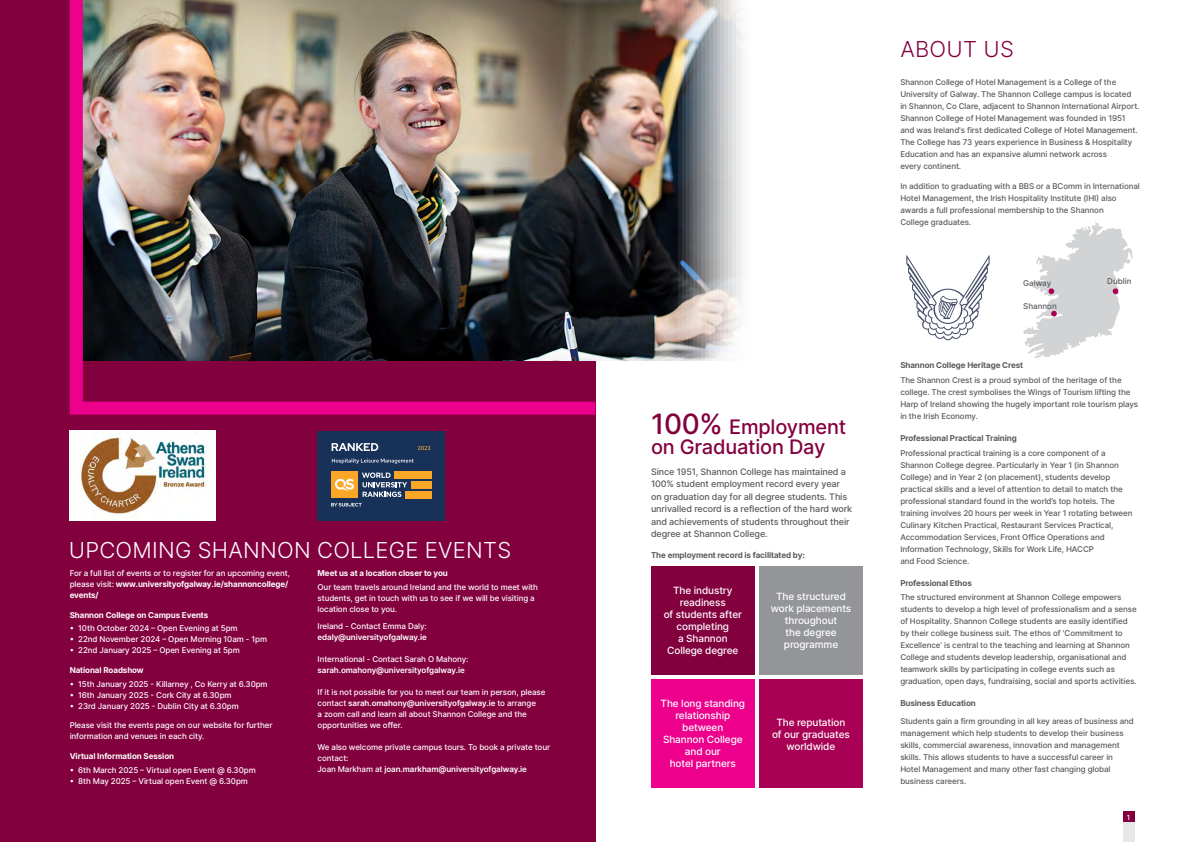
<style>
.page{position:relative;width:1191px;height:842px;background:#fff}
.page>*{position:absolute;margin:0;border:0;box-sizing:border-box;transform-origin:0 0}
.t1{font:300 22px "Inter";letter-spacing:.01em;color:#fff}
.t2{font:300 22px "Inter";letter-spacing:.01em;color:#83003f}
.t3{font:500 20px/20.4px "Inter";letter-spacing:-.01em;color:#83003f}
.List_Paragraph{font:500 10px/12px "Inter";letter-spacing:-.01em;color:#fff;text-align:center}
.t4{font:500 9px/12.4px "Inter";letter-spacing:-.01em;color:#58595b}
.t5{font:500 8px/12px "Inter";letter-spacing:-.01em;color:#58595b}
.t6{font:500 8px/11px "Inter";letter-spacing:-.01em;color:#fff}
.t7{font:700 8px "Inter";letter-spacing:-.01em;color:#58595b}
.t8{font:600 8px/11px "Inter";letter-spacing:-.01em;color:#fff}
.t9{font:700 8px "Inter";letter-spacing:-.01em;color:#fff}
.t10{font:500 7px "Inter";color:#fff}
.s1{font-weight:700}
.s2{font-weight:500}
.s3{font-weight:600}
.s4{font-size:28px}
</style>
<div class="page">
<div style="left:0;top:0;width:595px;height:842px;background:#83003f"></div>
<img style="left:595px;top:0;width:148px;height:360px">
<div style="left:1123px;top:811px;width:11px;height:11px;background:#83003f"></div>
<div style="left:1123px;top:822px;width:11px;height:20px;background:#e6e7e8"></div>
<div style="left:651px;top:566px;width:103px;height:109px;background:#83003f"></div>
<div style="left:759px;top:566px;width:103px;height:109px;background:#939598"></div>
<div style="left:651px;top:679px;width:103px;height:109px;background:#ec008c"></div>
<div style="left:759px;top:679px;width:103px;height:109px;background:#a80054"></div>
<img style="left:70px;top:0;width:525px;height:415px">
<svg style="left:1023px;top:222px;width:109px;height:136px"></svg>
<svg style="left:906px;top:255px;width:83px;height:85px"></svg>
<div style="left:317px;top:431px;width:128px;height:89px;background:#173158"></div>
<svg style="left:362px;top:472px;width:45px;height:25px"></svg>
<div style="left:331px;top:471px;width:27px;height:27px;background:#faa627"></div>
<svg style="left:335px;top:479px;width:19px;height:12px"></svg>
<div style="left:394px;top:471px;width:38px;height:8px;background:#faa627"></div>
<div style="left:411px;top:481px;width:21px;height:7px;background:#faa627"></div>
<div style="left:405px;top:491px;width:27px;height:7px;background:#faa627"></div>
<svg style="left:331px;top:503px;width:31px;height:3px"></svg>
<svg style="left:331px;top:443px;width:47px;height:8px"></svg>
<svg style="left:332px;top:458px;width:82px;height:6px"></svg>
<svg style="left:418px;top:446px;width:12px;height:4px"></svg>
<img style="left:70px;top:431px;width:146px;height:89px">
<p class="t1" style="left:69px;top:534px;width:444px">UPCOMING SHANNON COLLEGE EVENTS</p>
<p class="t6" style="left:70px;top:567px;width:222px">For a full list of events or to register for an upcoming event, please visit: <span class="s1">www.universityofgalway.ie/shannoncollege/ events/</span></p>
<p class="t9" style="left:70px;top:609px;width:140px">Shannon College on Campus Events</p>
<p class="t6" style="left:70px;top:623px;width:169px">• 10th October 2024 – Open Evening at 5pm</p>
<p class="t6" style="left:70px;top:634px;width:199px">• 22nd November 2024 – Open Morning 10am - 1pm</p>
<p class="t6" style="left:70px;top:645px;width:172px">• 22nd January 2025 – Open Evening at 5pm</p>
<p class="t9" style="left:70px;top:664px;width:76px">National Roadshow</p>
<p class="t6" style="left:70px;top:678px;width:199px">• 15th January 2025 - Killarney , Co Kerry at 6.30pm</p>
<p class="t6" style="left:70px;top:689px;width:163px">• 16th January 2025 - Cork City at 6.30pm</p>
<p class="t6" style="left:70px;top:700px;width:170px">• 23rd January 2025 - Dublin City at 6.30pm</p>
<p class="t6" style="left:70px;top:720px;width:204px">Please visit the events page on our website for further information and venues in each city.</p>
<p class="t9" style="left:70px;top:750px;width:106px">Virtual Information Session</p>
<p class="t6" style="left:70px;top:764px;width:187px">• 6th March 2025 – Virtual open Event @ 6.30pm</p>
<p class="t6" style="left:70px;top:775px;width:180px">• 8th May 2025 – Virtual open Event @ 6.30pm</p>
<p class="t9" style="left:317px;top:567px;width:132px">Meet us at a location closer to you</p>
<p class="t6" style="left:317px;top:581px;width:222px">Our team travels around Ireland and the world to meet with students, get in touch with us to see if we will be visiting a location close to you.</p>
<p class="t8" style="left:317px;top:620px;width:111px"><span class="s2">Ireland - Contact Emma Daly: </span>edaly@universityofgalway.ie</p>
<p class="t8" style="left:317px;top:653px;width:152px"><span class="s2">International - Contact Sarah O Mahony: </span>sarah.omahony@universityofgalway.ie</p>
<p class="t6" style="left:317px;top:686px;width:229px">If it is not possible for you to meet our team in person, please contact <span class="s3">sarah.omahony@universityofgalway.ie</span> to arrange<br>a zoom call and learn all about Shannon College and the opportunities we offer.</p>
<p class="t6" style="left:317px;top:741px;width:234px">We also welcome private campus tours. To book a private tour contact:<br>Joan Markham at <span class="s3">joan.markham@universityofgalway.ie</span></p>
<p class="t3" style="left:651px;top:416px;width:197px"><span class="s4">100%</span> Employment on Graduation Day</p>
<p class="t4" style="left:651px;top:465px;width:203px">Since 1951, Shannon College has maintained a 100% student employment record every year on graduation day for all degree students. This unrivalled record is a reflection of the hard work and achievements of students throughout their degree at Shannon College.</p>
<p class="t7" style="left:651px;top:549px;width:156px">The employment record is facilitated by:</p>
<p class="List_Paragraph" style="left:663px;top:584px;width:80px">The industry readiness<br>of students after completing<br>a Shannon<br>College degree</p>
<p class="List_Paragraph" style="left:771px;top:590px;width:82px">The structured work placements throughout<br>the degree programme</p>
<p class="List_Paragraph" style="left:660px;top:697px;width:86px">The long standing relationship between<br>Shannon College and our<br>hotel partners</p>
<p class="List_Paragraph" style="left:772px;top:717px;width:79px">The reputation of our graduates worldwide</p>
<p class="t2" style="left:900px;top:33px;width:115px">ABOUT US</p>
<p class="t5" style="left:900px;top:76px;width:241px">Shannon College of Hotel Management is a College of the University of Galway. The Shannon College campus is located in Shannon, Co Clare, adjacent to Shannon International Airport.<br>Shannon College of Hotel Management was founded in 1951 and was Ireland's first dedicated College of Hotel Management.<br>The College has 73 years experience in Business &amp; Hospitality Education and has an expansive alumni network across<br>every continent.</p>
<p class="t5" style="left:900px;top:180px;width:241px">In addition to graduating with a BBS or a BComm in International Hotel Management, the Irish Hospitality Institute (IHI) also awards a full professional membership to the Shannon<br>College graduates.</p>
<p class="t5" style="left:1023px;top:277px;width:30px">Galway</p>
<p class="t5" style="left:1107px;top:275px;width:26px">Dublin</p>
<p class="t5" style="left:1023px;top:300px;width:35px">Shannon</p>
<p class="t7" style="left:900px;top:359px;width:124px">Shannon College Heritage Crest</p>
<p class="t5" style="left:900px;top:374px;width:239px">The Shannon Crest is a proud symbol of the heritage of the college. The crest symbolises the Wings of Tourism lifting the Harp of Ireland showing the hugely important role tourism plays in the Irish Economy.</p>
<p class="t7" style="left:900px;top:432px;width:118px">Professional Practical Training</p>
<p class="t5" style="left:900px;top:447px;width:234px">Professional practical training is a core component of a Shannon College degree. Particularly in Year 1 (in Shannon College) and in Year 2 (on placement), students develop practical skills and a level of attention to detail to match the professional standard found in the world’s top hotels. The training involves 20 hours per week in Year 1 rotating between Culinary Kitchen Practical, Restaurant Services Practical, Accommodation Services, Front Office Operations and Information Technology, Skills for Work Life, HACCP<br>and Food Science.</p>
<p class="t7" style="left:900px;top:577px;width:73px">Professional Ethos</p>
<p class="t5" style="left:900px;top:591px;width:238px">The structured environment at Shannon College empowers students to develop a high level of professionalism and a sense of Hospitality. Shannon College students are easily identified by their college business suit. The ethos of 'Commitment to Excellence’ is central to the teaching and learning at Shannon College and students develop leadership, organisational and teamwork skills by participating in college events such as graduation, open days, fundraising, social and sports activities.</p>
<p class="t7" style="left:900px;top:697px;width:77px">Business Education</p>
<p class="t5" style="left:900px;top:715px;width:235px">Students gain a firm grounding in all key areas of business and management which help students to develop their business skills, commercial awareness, innovation and management skills. This allows students to have a successful career in Hotel Management and many other fast changing global business careers.</p>
<p class="t10" style="left:1127px;top:812px;width:5px">1</p>
</div>
